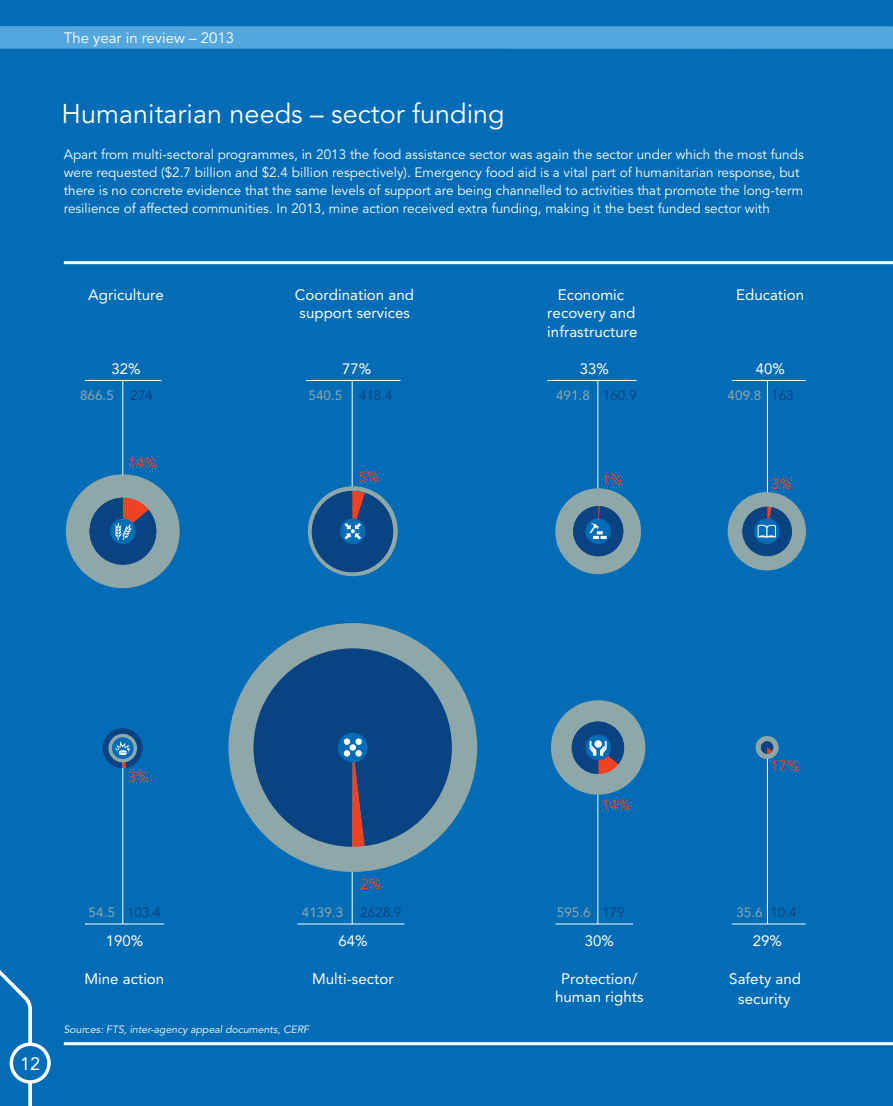
<style>
.page{position:relative;width:893px;height:1106px;background:#036cb6}
.page>*{position:absolute;margin:0;border:0;box-sizing:border-box;transform-origin:0 0}
.t1{font:27px "Avenir LT Std";color:#fff}
.t2{font:18px "Avenir LT Std";color:#fff}
.t3{font:15.15px/18px "Avenir LT Std";color:#fff;text-align:center}
.t4{font:15px "Avenir LT Std";color:#fff}
.t5{font:15px "Avenir LT Std";color:#fff}
.t6{font:15px "Avenir LT Std";color:#ef4223}
.t7{font:13.5px/18px "Avenir LT Std";color:#fff}
.t8{font:13.5px "Avenir LT Std";color:#8ea8aa}
.t9{font:13.5px "Avenir LT Std";color:#0a4381}
.t10{font:italic 10.5px "Avenir";color:#fff}
.s1{color:#0a4381}
</style>
<div class="page">
<hr style="left:122px;top:381px;width:1px;height:185px;background:#fff">
<hr style="left:122px;top:746px;width:1px;height:178px;background:#fff">
<hr style="left:352px;top:380px;width:1px;height:186px;background:#fff">
<hr style="left:352px;top:746px;width:1px;height:178px;background:#fff">
<hr style="left:597px;top:381px;width:1px;height:185px;background:#fff">
<hr style="left:597px;top:746px;width:1px;height:178px;background:#fff">
<hr style="left:767px;top:381px;width:1px;height:138px;background:#fff">
<hr style="left:767px;top:746px;width:1px;height:178px;background:#fff">
<div style="left:66px;top:474px;width:114px;height:114px;background:#8ea8aa;border-radius:50%"></div>
<div style="left:555px;top:488px;width:86px;height:86px;background:#8ea8aa;border-radius:50%"></div>
<div style="left:728px;top:492px;width:78px;height:78px;background:#8ea8aa;border-radius:50%"></div>
<div style="left:228px;top:623px;width:249px;height:249px;background:#8ea8aa;border-radius:50%"></div>
<div style="left:551px;top:700px;width:94px;height:94px;background:#8ea8aa;border-radius:50%"></div>
<div style="left:756px;top:736px;width:23px;height:23px;background:#8ea8aa;border-radius:50%"></div>
<hr style="left:85px;top:923px;width:79px;height:1px;background:#fff">
<hr style="left:297px;top:923px;width:107px;height:1px;background:#fff">
<hr style="left:555px;top:923px;width:78px;height:1px;background:#fff">
<hr style="left:732px;top:923px;width:74px;height:1px;background:#fff">
<hr style="left:85px;top:380px;width:76px;height:1px;background:#fff">
<hr style="left:306px;top:380px;width:95px;height:1px;background:#fff">
<hr style="left:547px;top:380px;width:89px;height:1px;background:#fff">
<hr style="left:732px;top:380px;width:74px;height:1px;background:#fff">
<svg style="left:761px;top:741px;width:12px;height:12px"></svg>
<svg style="left:89px;top:497px;width:68px;height:68px"></svg>
<svg style="left:307px;top:491px;width:91px;height:86px"></svg>
<svg style="left:573px;top:506px;width:51px;height:51px"></svg>
<svg style="left:742px;top:507px;width:50px;height:50px"></svg>
<svg style="left:103px;top:728px;width:39px;height:40px"></svg>
<svg style="left:253px;top:648px;width:199px;height:198px"></svg>
<div style="left:355px;top:750px;width:7px;height:6px;background:#fff;border-radius:50%"></div>
<div style="left:355px;top:738px;width:7px;height:7px;background:#fff;border-radius:50%"></div>
<svg style="left:571px;top:721px;width:53px;height:53px"></svg>
<svg style="left:0;top:970px;width:32px;height:136px"></svg>
<div style="left:11px;top:1044px;width:38px;height:37px;background:#036cb6;border-radius:50%"></div>
<div style="left:10px;top:1042px;width:41px;height:41px;border:3px solid #fff;border-radius:50%"></div>
<div style="left:0;top:26px;width:893px;height:23px;background:#53a7dd"></div>
<hr style="left:64px;top:261px;width:829px;height:3px;background:#fff">
<hr style="left:64px;top:1042px;width:829px;height:3px;background:#fff">
<p class="t5" style="left:64px;top:29px;width:172px">The year in review – 2013</p>
<h1 class="t1" style="left:62px;top:98px;width:444px">Humanitarian needs – sector funding</h1>
<p class="t7" style="left:64px;top:146px;width:741px">Apart from multi-sectoral programmes, in 2013 the food assistance sector was again the sector under which the most funds were requested ($2.7 billion and $2.4 billion respectively). Emergency food aid is a vital part of humanitarian response, but there is no concrete evidence that the same levels of support are being channelled to activities that promote the long-term resilience of affected communities. In 2013, mine action received extra funding, making it the best funded sector with</p>
<p class="t3" style="left:88px;top:286px;width:77px">Agriculture</p>
<p class="t3" style="left:547px;top:286px;width:92px">Economic recovery and infrastructure</p>
<p class="t3" style="left:736px;top:286px;width:70px">Education</p>
<p class="t3" style="left:295px;top:286px;width:121px">Coordination and support services</p>
<p class="t4" style="left:111px;top:360px;width:31px">32%</p>
<p class="t8" style="left:80px;top:387px;width:74px">866.5 <span class="s1">274</span></p>
<p class="t6" style="left:128px;top:454px;width:31px">14%</p>
<p class="t4" style="left:342px;top:360px;width:31px">77%</p>
<p class="t4" style="left:580px;top:360px;width:31px">33%</p>
<p class="t4" style="left:756px;top:360px;width:31px">40%</p>
<p class="t8" style="left:309px;top:387px;width:35px">540.5</p>
<p class="t8" style="left:556px;top:387px;width:35px">491.8</p>
<p class="t8" style="left:728px;top:387px;width:35px">409.8</p>
<p class="t9" style="left:359px;top:387px;width:35px">418.4</p>
<p class="t9" style="left:603px;top:387px;width:35px">160.9</p>
<p class="t9" style="left:771px;top:387px;width:24px">163</p>
<p class="t6" style="left:359px;top:468px;width:22px">5%</p>
<p class="t6" style="left:602px;top:471px;width:22px">1%</p>
<p class="t6" style="left:771px;top:474px;width:22px">3%</p>
<p class="t6" style="left:128px;top:768px;width:22px">3%</p>
<p class="t6" style="left:601px;top:796px;width:31px">14%</p>
<p class="t6" style="left:770px;top:757px;width:31px">17%</p>
<h2 class="t2" style="left:20px;top:1052px;width:22px">12</h2>
<p class="t8" style="left:89px;top:904px;width:28px">54.5</p>
<p class="t9" style="left:127px;top:904px;width:35px">103.4</p>
<p class="t6" style="left:360px;top:875px;width:22px">2%</p>
<p class="t8" style="left:302px;top:904px;width:43px">4139.3</p>
<p class="t9" style="left:360px;top:904px;width:43px">2628.9</p>
<p class="t8" style="left:557px;top:904px;width:69px">595.6 <span class="s1">179</span></p>
<p class="t8" style="left:736px;top:904px;width:62px">35.6 <span class="s1">10.4</span></p>
<p class="t4" style="left:106px;top:932px;width:39px">190%</p>
<p class="t4" style="left:338px;top:932px;width:31px">64%</p>
<p class="t4" style="left:585px;top:932px;width:31px">30%</p>
<p class="t4" style="left:753px;top:932px;width:31px">29%</p>
<p class="t3" style="left:85px;top:969px;width:81px">Mine action</p>
<p class="t3" style="left:312px;top:969px;width:83px">Multi-sector</p>
<p class="t3" style="left:555px;top:969px;width:90px">Protection/ human rights</p>
<p class="t3" style="left:729px;top:968px;width:73px;line-height:20.4px">Safety and security</p>
<p class="t10" style="left:64px;top:1023px;width:247px">Sources: FTS, inter-agency appeal documents, CERF</p>
</div>
